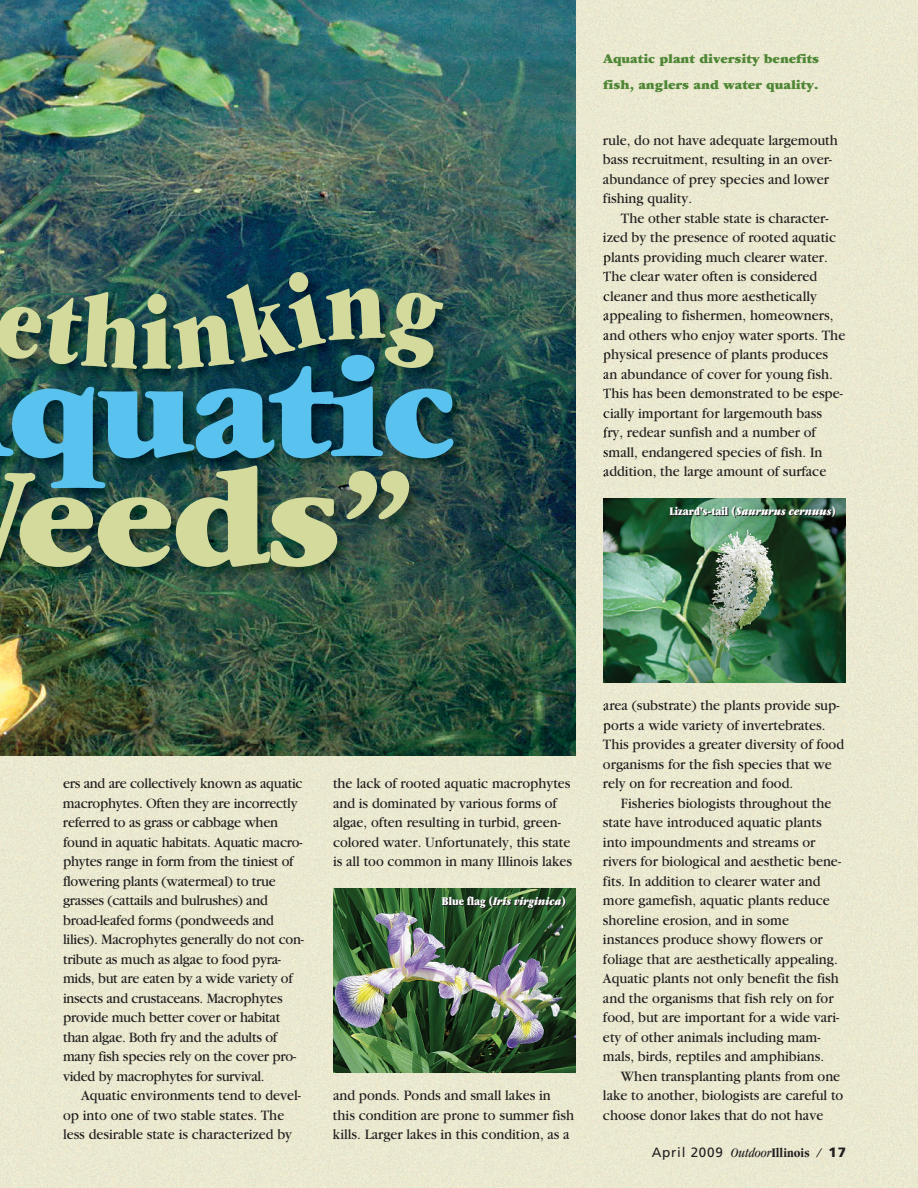
<style>
.page{position:relative;width:918px;height:1188px;background:#ebe9d0}
.page>*{position:absolute;margin:0;border:0;box-sizing:border-box;transform-origin:0 0}
.t1{font:900 147.15px "Garamond";letter-spacing:-.015em;color:#59c2ee}
.t2{font:900 147.15px "Garamond";color:#d3da9b}
.t3{font:ultra-condensed 107.55px "Garamond";color:#d3da9b}
.t4{font:15px/19.5px "Garamond";color:#231f20;scale:.95 1}
.t5{font:900 13.5px/25.5px "Garamond";color:#4e8635}
.t6{font:13.5px "Frutiger";letter-spacing:.055em;color:#231f20}
.t7{font:ultra-condensed 12px "Garamond";color:#fff}
.t8{font:italic ultra-condensed 12px "Garamond";color:#fff}
.s1{font-style:italic}
.s2{font-style:normal}
.s3{font-family:"Garamond";font-style:italic;font-stretch:condensed}
.s4{font-family:"Garamond";font-weight:700;font-stretch:condensed}
.s5{font-weight:900}
</style>
<div class="page">
<img style="left:333px;top:888px;width:243px;height:184px">
<img style="left:606px;top:498px;width:240px;height:184px">
<img style="left:0;top:0;width:576px;height:756px">
<img style="left:0;top:248px;width:606px;height:486px">
<svg style="left:603px;top:254px;width:3px;height:11px"></svg>
<svg style="left:603px;top:271px;width:3px;height:11px"></svg>
<svg style="left:603px;top:294px;width:3px;height:7px"></svg>
<svg style="left:603px;top:313px;width:3px;height:8px"></svg>
<svg style="left:603px;top:332px;width:3px;height:8px"></svg>
<svg style="left:603px;top:352px;width:3px;height:11px"></svg>
<svg style="left:603px;top:371px;width:3px;height:8px"></svg>
<svg style="left:603px;top:388px;width:3px;height:11px"></svg>
<svg style="left:603px;top:411px;width:3px;height:7px"></svg>
<svg style="left:603px;top:428px;width:3px;height:10px"></svg>
<svg style="left:604px;top:449px;width:2px;height:9px"></svg>
<svg style="left:603px;top:469px;width:3px;height:8px"></svg>
<svg style="left:603px;top:703px;width:3px;height:8px"></svg>
<svg style="left:603px;top:722px;width:3px;height:11px"></svg>
<img style="left:603px;top:498px;width:3px;height:184px">
<img style="left:0;top:257px;width:473px;height:156px">
<img style="left:13px;top:361px;width:330px;height:52px">
<img style="left:0;top:291px;width:142px;height:78px">
<svg style="left:172px;top:269px;width:272px;height:103px;background:#0f3c47"></svg>
<h2 class="t3" style="left:142px;top:294px;width:31px">i</h2>
<h1 class="t1" style="left:8px;top:360px;width:448px">quatic</h1>
<h1 class="t2" style="left:16px;top:469px;width:402px">eeds”</h1>
<p class="t5" style="left:603px;top:47px;width:218px">Aquatic plant diversity benefits fish, anglers and water quality.</p>
<p class="t4" style="left:603px;top:132px;width:249px">rule, do not have adequate largemouth bass recruitment, resulting in an over&shy;abundance of prey species and lower fishing quality.</p>
<p class="t4" style="left:603px;top:210px;width:257px;text-indent:18px">The other stable state is character&shy;ized by the presence of rooted aquatic plants providing much clearer water.<br>The clear water often is considered cleaner and thus more aesthetically appealing to fishermen, homeowners, and others who enjoy water sports. The physical presence of plants produces an abundance of cover for young fish.<br>This has been demonstrated to be espe&shy;cially important for largemouth bass fry, redear sunfish and a number of small, endangered species of fish. In addition, the large amount of surface</p>
<p class="t7" style="left:670px;top:507px;width:168px">Lizard’s-tail (<span class="s1">Saururus cernuus</span>)</p>
<p class="t4" style="left:63px;top:775px;width:255px">ers and are collectively known as aquatic macrophytes. Often they are incorrectly referred to as grass or cabbage when found in aquatic habitats. Aquatic macro&shy;phytes range in form from the tiniest of flowering plants (watermeal) to true grasses (cattails and bulrushes) and broad-leafed forms (pondweeds and lilies). Macrophytes generally do not con&shy;tribute as much as algae to food pyra&shy;mids, but are eaten by a wide variety of insects and crustaceans. Macrophytes provide much better cover or habitat than algae. Both fry and the adults of many fish species rely on the cover pro&shy;vided by macrophytes for survival.</p>
<p class="t4" style="left:63px;top:1087px;width:252px;text-indent:18px">Aquatic environments tend to devel&shy;op into one of two stable states. The less desirable state is characterized by</p>
<p class="t4" style="left:333px;top:775px;width:253px">the lack of rooted aquatic macrophytes and is dominated by various forms of algae, often resulting in turbid, green&shy;colored water. Unfortunately, this state is all too common in many Illinois lakes</p>
<p class="t8" style="left:442px;top:897px;width:126px"><span class="s2">Blue flag (</span>Iris virginica<span class="s2">)</span></p>
<p class="t4" style="left:333px;top:1087px;width:255px">and ponds. Ponds and small lakes in this condition are prone to summer fish kills. Larger lakes in this condition, as a</p>
<p class="t4" style="left:603px;top:697px;width:255px">area (substrate) the plants provide sup&shy;ports a wide variety of invertebrates.<br>This provides a greater diversity of food organisms for the fish species that we rely on for recreation and food.</p>
<p class="t4" style="left:603px;top:795px;width:252px;text-indent:18px">Fisheries biologists throughout the state have introduced aquatic plants into impoundments and streams or rivers for biological and aesthetic bene&shy;fits. In addition to clearer water and more gamefish, aquatic plants reduce shoreline erosion, and in some instances produce showy flowers or foliage that are aesthetically appealing.<br>Aquatic plants not only benefit the fish and the organisms that fish rely on for food, but are important for a wide vari&shy;ety of other animals including mam&shy;mals, birds, reptiles and amphibians.</p>
<p class="t4" style="left:603px;top:1068px;width:255px;text-indent:18px">When transplanting plants from one lake to another, biologists are careful to choose donor lakes that do not have</p>
<p class="t6" style="left:652px;top:1147px;width:196px">April 2009 <span class="s3">Outdoor</span><span class="s4">Illinois</span> <span class="s3">/</span> <span class="s5">17</span></p>
</div>
